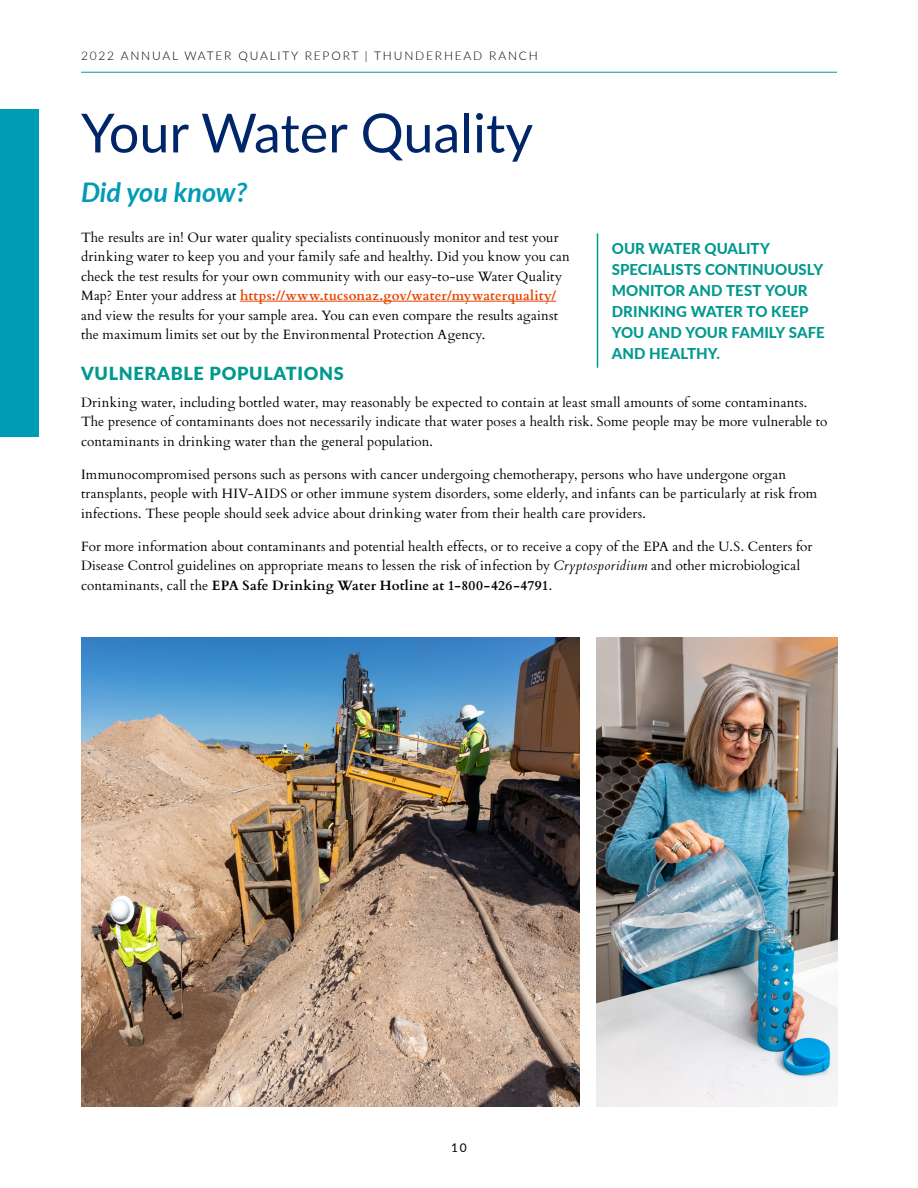
<style>
.page{position:relative;width:918px;height:1188px;background:#fff}
.page>*{position:absolute;margin:0;border:0;box-sizing:border-box;transform-origin:0 0}
.Heading_1{font:54px "Lato";color:#002669}
.Heading_2{font:italic 700 27px "Lato";color:#009bb5}
.Heading_3{font:900 18px "Lato";letter-spacing:.04em;color:#00998e}
.Quote_2{font:800 15px/21px "Lato";letter-spacing:.005em;color:#00998e}
.Body_Text{font:13.5px/19.5px "Cardo";letter-spacing:.005em;color:#000}
.t1{font:300 12px "Lato";letter-spacing:.15em;color:#000}
.t2{font:12px "Lato";color:#000}
.s1{font-weight:700;color:#e74300}
.s2{font-style:italic}
.s3{font-weight:700}
</style>
<div class="page">
<hr style="left:81px;top:72px;width:756px;height:1px;background:#00998e">
<hr style="left:240px;top:301px;width:316px;height:1px;background:#e74300">
<div style="left:0;top:109px;width:39px;height:328px;background:#009bb5"></div>
<hr style="left:597px;top:233px;width:1px;height:135px;background:#00998e">
<img style="left:81px;top:637px;width:498px;height:470px">
<img style="left:596px;top:637px;width:242px;height:470px">
<p class="t1" style="left:81px;top:47px;width:458px">2022 ANNUAL WATER QUALITY REPORT | THUNDERHEAD RANCH</p>
<p class="Heading_1" style="left:81px;top:94px;width:454px">Your Water Quality</p>
<p class="Heading_2" style="left:81px;top:172px;width:168px">Did you know?</p>
<p class="Body_Text" style="left:81px;top:227px;width:490px">The results are in! Our water quality specialists continuously monitor and test your drinking water to keep you and your family safe and healthy. Did you know you can check the test results for your own community with our easy-to-use Water Quality Map? Enter your address at <span class="s1">https://www.tucsonaz.gov/water/mywaterquality/ </span>and view the results for your sample area. You can even compare the results against the maximum limits set out by the Environmental Protection Agency.</p>
<p class="Heading_3" style="left:81px;top:360px;width:264px">VULNERABLE POPULATIONS</p>
<p class="Body_Text" style="left:81px;top:392px;width:748px">Drinking water, including bottled water, may reasonably be expected to contain at least small amounts of some contaminants.<br>The presence of contaminants does not necessarily indicate that water poses a health risk. Some people may be more vulnerable to contaminants in drinking water than the general population.</p>
<p class="Body_Text" style="left:81px;top:464px;width:738px">Immunocompromised persons such as persons with cancer undergoing chemotherapy, persons who have undergone organ transplants, people with HIV-AIDS or other immune system disorders, some elderly, and infants can be particularly at risk from infections. These people should seek advice about drinking water from their health care providers.</p>
<p class="Body_Text" style="left:81px;top:536px;width:733px">For more information about contaminants and potential health effects, or to receive a copy of the EPA and the U.S. Centers for<br>Disease Control guidelines on appropriate means to lessen the risk of infection by <span class="s2">Cryptosporidium</span> and other microbiological contaminants, call the <span class="s3">EPA Safe Drinking Water Hotline at 1-800-426-4791</span>.</p>
<p class="Quote_2" style="left:612px;top:237px;width:215px">OUR WATER QUALITY<br>SPECIALISTS CONTINUOUSLY<br>MONITOR AND TEST YOUR<br>DRINKING WATER TO KEEP<br>YOU AND YOUR FAMILY SAFE<br>AND HEALTHY.</p>
<p class="t2" style="left:451px;top:1139px;width:17px">10</p>
</div>
